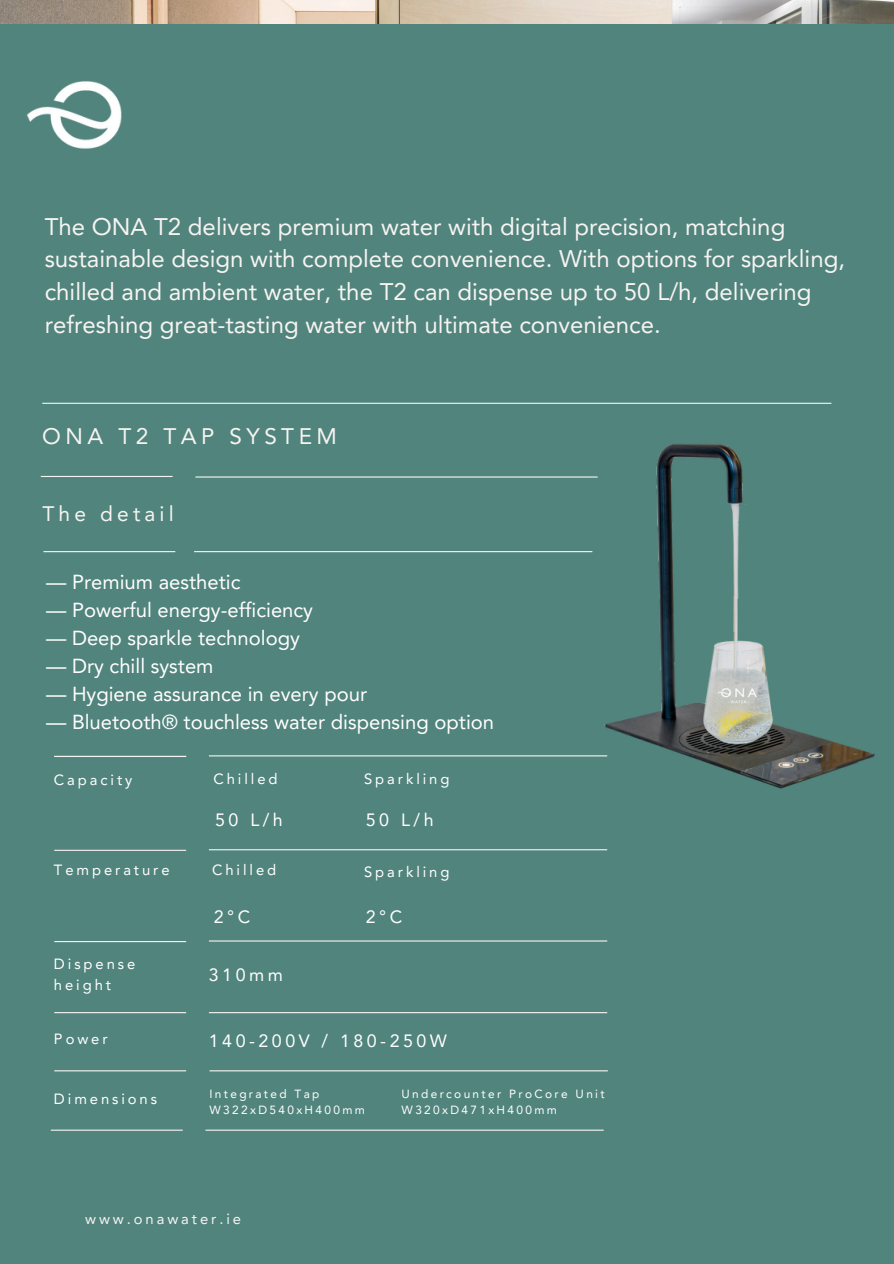
<style>
.page{position:relative;width:894px;height:1264px;background:#fff}
.page>*{position:absolute;margin:0;border:0;box-sizing:border-box;transform-origin:0 0}
.t1{font:24px/32.7px "Avenir LT Pro";color:#f6f4f1}
.t2{font:22.5px "Avenir LT Pro";letter-spacing:.195em;color:#f6f4f1}
.t3{font:21px "Avenir LT Pro";letter-spacing:.195em;color:#f6f4f1}
.t4{font:20.25px "Avenir LT Pro";color:#fff}
.t5{font:17.85px "Avenir LT Pro";letter-spacing:.195em;color:#fff}
.t6{font:14.85px/20.2px "Avenir LT Pro";letter-spacing:.195em;color:#fff}
.t7{font:14.85px "Avenir LT Pro";letter-spacing:.195em;color:#f6f4f1}
.t8{font:11.85px "Avenir LT Pro";letter-spacing:.195em;color:#fff}
</style>
<div class="page">
<div style="left:0;top:0;width:893px;height:1263px;background:#51847d"></div>
<img style="left:26px;top:81px;width:96px;height:68px">
<img style="left:0;top:0;width:893px;height:23px">
<hr style="left:42px;top:403px;width:789px;height:1px;background:#f6f4f1">
<hr style="left:43px;top:551px;width:132px;height:1px;background:#f6f4f1">
<hr style="left:194px;top:551px;width:398px;height:1px;background:#f6f4f1">
<hr style="left:41px;top:476px;width:132px;height:1px;background:#f6f4f1">
<hr style="left:195px;top:476px;width:402px;height:1px;background:#f6f4f1">
<img style="left:564px;top:444px;width:311px;height:407px">
<hr style="left:54px;top:756px;width:132px;height:1px;background:#f6f4f1">
<hr style="left:54px;top:849px;width:132px;height:1px;background:#f6f4f1">
<hr style="left:54px;top:941px;width:132px;height:1px;background:#f6f4f1">
<hr style="left:54px;top:1012px;width:132px;height:1px;background:#f6f4f1">
<hr style="left:51px;top:1129px;width:132px;height:1px;background:#f6f4f1">
<hr style="left:209px;top:755px;width:398px;height:1px;background:#f6f4f1">
<hr style="left:209px;top:849px;width:398px;height:1px;background:#f6f4f1">
<hr style="left:209px;top:940px;width:398px;height:1px;background:#f6f4f1">
<hr style="left:209px;top:1012px;width:398px;height:1px;background:#f6f4f1">
<hr style="left:209px;top:1070px;width:398px;height:1px;background:#f6f4f1">
<hr style="left:205px;top:1129px;width:398px;height:1px;background:#f6f4f1">
<hr style="left:54px;top:1070px;width:132px;height:1px;background:#f6f4f1">
<h2 class="t1" style="left:45px;top:212px;width:801px">The ONA T2 delivers premium water with digital precision, matching sustainable design with complete convenience. With options for sparkling, chilled and ambient water, the T2 can dispense up to 50 L/h, delivering refreshing great-tasting water with ultimate convenience.</h2>
<p class="t2" style="left:42px;top:427px;width:296px">ONA T2 TAP SYSTEM</p>
<h1 class="t3" style="left:42px;top:505px;width:133px">The detail</h1>
<h3 class="t4" style="left:46px;top:573px;width:196px">— Premium aesthetic</h3>
<h3 class="t4" style="left:46px;top:601px;width:268px">— Powerful energy-efficiency</h3>
<h3 class="t4" style="left:46px;top:629px;width:255px">— Deep sparkle technology</h3>
<h3 class="t4" style="left:46px;top:657px;width:169px">— Dry chill system</h3>
<h3 class="t4" style="left:46px;top:685px;width:322px">— Hygiene assurance in every pour</h3>
<h3 class="t4" style="left:46px;top:714px;width:449px">— Bluetooth® touchless water dispensing option</h3>
<h6 class="t6" style="left:54px;top:771px;width:80px">Capacity</h6>
<h6 class="t6" style="left:213px;top:769px;width:66px">Chilled</h6>
<h5 class="t6" style="left:364px;top:769px;width:87px">Sparkling</h5>
<h6 class="t5" style="left:215px;top:813px;width:69px">50 L/h</h6>
<h4 class="t5" style="left:366px;top:813px;width:69px">50 L/h</h4>
<h6 class="t6" style="left:54px;top:861px;width:117px">Temperature</h6>
<h5 class="t6" style="left:212px;top:861px;width:66px">Chilled</h5>
<h6 class="t6" style="left:364px;top:863px;width:87px">Sparkling</h6>
<h6 class="t5" style="left:214px;top:909px;width:38px">2°C</h6>
<h4 class="t5" style="left:366px;top:909px;width:38px">2°C</h4>
<h6 class="t6" style="left:54px;top:955px;width:83px">Dispense height</h6>
<h4 class="t5" style="left:209px;top:967px;width:75px">310mm</h4>
<h5 class="t6" style="left:54px;top:1030px;width:55px">Power</h5>
<h6 class="t5" style="left:209px;top:1033px;width:239px">140-200V / 180-250W</h6>
<h6 class="t6" style="left:54px;top:1089px;width:105px">Dimensions</h6>
<p class="t8" style="left:209px;top:1088px;width:111px">Integrated Tap</p>
<p class="t8" style="left:209px;top:1104px;width:157px">W322xD540xH400mm</p>
<p class="t8" style="left:401px;top:1088px;width:204px">Undercounter ProCore Unit</p>
<p class="t8" style="left:401px;top:1104px;width:157px">W320xD471xH400mm</p>
<h6 class="t7" style="left:85px;top:1212px;width:157px">www.onawater.ie</h6>
</div>
